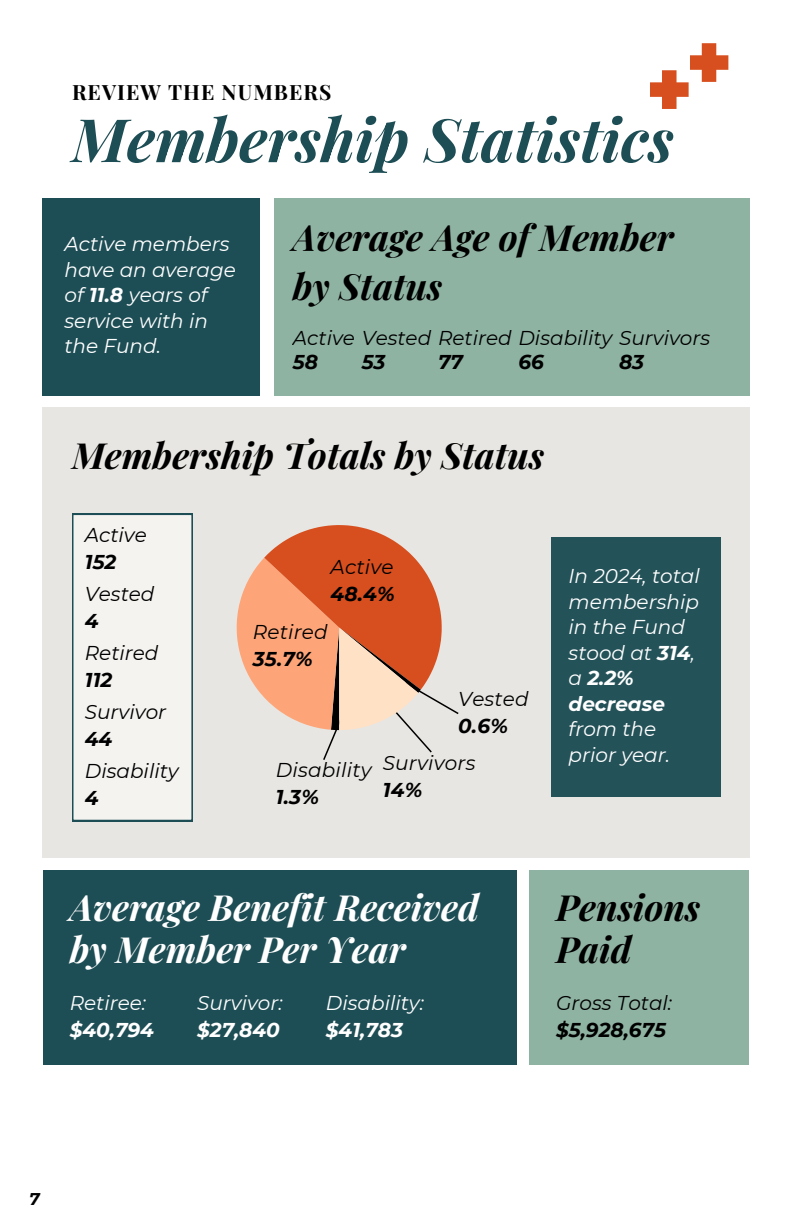
<style>
.page{position:relative;width:792px;height:1224px;background:#fff}
.page>*{position:absolute;margin:0;border:0;box-sizing:border-box;transform-origin:0 0}
.t1{font:italic 700 60px "Playfair Display";color:#1e4e55}
.t2{font:italic 700 36px/42px "Playfair Display";color:#000}
.t3{font:italic 700 36px/42px "Playfair Display";color:#fff}
.t4{font:700 21px "Playfair Display";letter-spacing:.05em;color:#000}
.t5{font:italic 20px/25.6px "Montserrat";color:#fff}
.t6{font:italic 20px "Montserrat";color:#000}
.t7{font:italic 700 20px "Montserrat";color:#000}
.t8{font:italic 700 20px "Montserrat";color:#fff}
.t9{font:italic 700 17px "Montserrat";color:#000}
.s1{font-weight:700}
</style>
<div class="page">
<div style="left:274px;top:198px;width:475px;height:198px;background:#8fb3a3"></div>
<div style="left:43px;top:407px;width:706px;height:451px;background:#e8e6e2"></div>
<svg style="left:650px;top:43px;width:78px;height:66px"></svg>
<div style="left:43px;top:198px;width:217px;height:197px;background:#1e4e55"></div>
<svg style="left:237px;top:525px;width:222px;height:235px"></svg>
<div style="left:43px;top:870px;width:473px;height:195px;background:#1e4e55"></div>
<div style="left:529px;top:870px;width:220px;height:195px;background:#8fb3a3"></div>
<div style="left:72px;top:514px;width:121px;height:307px;background:#f4f3f0"></div>
<div style="left:552px;top:538px;width:169px;height:259px;background:#1e4e55"></div>
<p class="t4" style="left:72px;top:77px;width:261px">REVIEW THE NUMBERS</p>
<h1 class="t1" style="left:72px;top:97px;width:603px">Membership Statistics</h1>
<p class="t5" style="left:65px;top:231px;width:173px">Active members have an average of <span class="s1">11.8</span> years of service with in the Fund.</p>
<h2 class="t2" style="left:293px;top:211px;width:382px;line-height:49.6px">Average Age of Member by Status</h2>
<p class="t6" style="left:293px;top:326px;width:419px">Active Vested Retired Disability Survivors</p>
<p class="t7" style="left:293px;top:349px;width:27px">58</p>
<p class="t7" style="left:362px;top:349px;width:25px">53</p>
<p class="t7" style="left:438px;top:349px;width:26px">77</p>
<p class="t7" style="left:518px;top:349px;width:27px">66</p>
<p class="t7" style="left:619px;top:349px;width:27px">83</p>
<h2 class="t2" style="left:72px;top:433px;width:474px">Membership Totals by Status</h2>
<p class="t6" style="left:85px;top:522px;width:63px">Active</p>
<p class="t7" style="left:85px;top:549px;width:33px">152</p>
<p class="t6" style="left:85px;top:582px;width:71px">Vested</p>
<p class="t7" style="left:85px;top:609px;width:15px">4</p>
<p class="t6" style="left:85px;top:641px;width:75px">Retired</p>
<p class="t7" style="left:85px;top:668px;width:29px">112</p>
<p class="t6" style="left:85px;top:700px;width:83px">Survivor</p>
<p class="t7" style="left:85px;top:727px;width:29px">44</p>
<p class="t6" style="left:85px;top:759px;width:95px">Disability</p>
<p class="t7" style="left:85px;top:786px;width:15px">4</p>
<p class="t6" style="left:331px;top:555px;width:64px">Active</p>
<p class="t7" style="left:331px;top:582px;width:66px">48.4%</p>
<p class="t6" style="left:253px;top:620px;width:76px">Retired</p>
<p class="t7" style="left:253px;top:647px;width:61px">35.7%</p>
<p class="t6" style="left:276px;top:758px;width:97px">Disability</p>
<p class="t7" style="left:276px;top:785px;width:45px">1.3%</p>
<p class="t6" style="left:458px;top:687px;width:72px">Vested</p>
<p class="t7" style="left:458px;top:714px;width:51px">0.6%</p>
<p class="t6" style="left:383px;top:750px;width:94px">Survivors</p>
<p class="t7" style="left:383px;top:777px;width:41px">14%</p>
<p class="t5" style="left:569px;top:563px;width:133px">In 2024, total membership in the Fund stood at <span class="s1">314</span>, a <span class="s1">2.2% decrease</span></p>
<p class="t5" style="left:569px;top:716px;width:103px">from the prior year.</p>
<h2 class="t3" style="left:70px;top:885px;width:411px">Average Benefit Received by Member Per Year</h2>
<p class="t5" style="left:197px;top:990px;width:87px">Survivor:</p>
<p class="t8" style="left:197px;top:1017px;width:84px">$27,840</p>
<p class="t5" style="left:70px;top:990px;width:78px">Retiree:</p>
<p class="t8" style="left:70px;top:1017px;width:86px">$40,794</p>
<p class="t5" style="left:326px;top:990px;width:100px">Disability:</p>
<p class="t8" style="left:326px;top:1017px;width:79px">$41,783</p>
<h2 class="t2" style="left:556px;top:885px;width:146px">Pensions<br>Paid</h2>
<p class="t6" style="left:556px;top:990px;width:118px">Gross Total:</p>
<p class="t7" style="left:556px;top:1017px;width:111px">$5,928,675</p>
<p class="t9" style="left:29px;top:1188px;width:12px">7</p>
</div>
